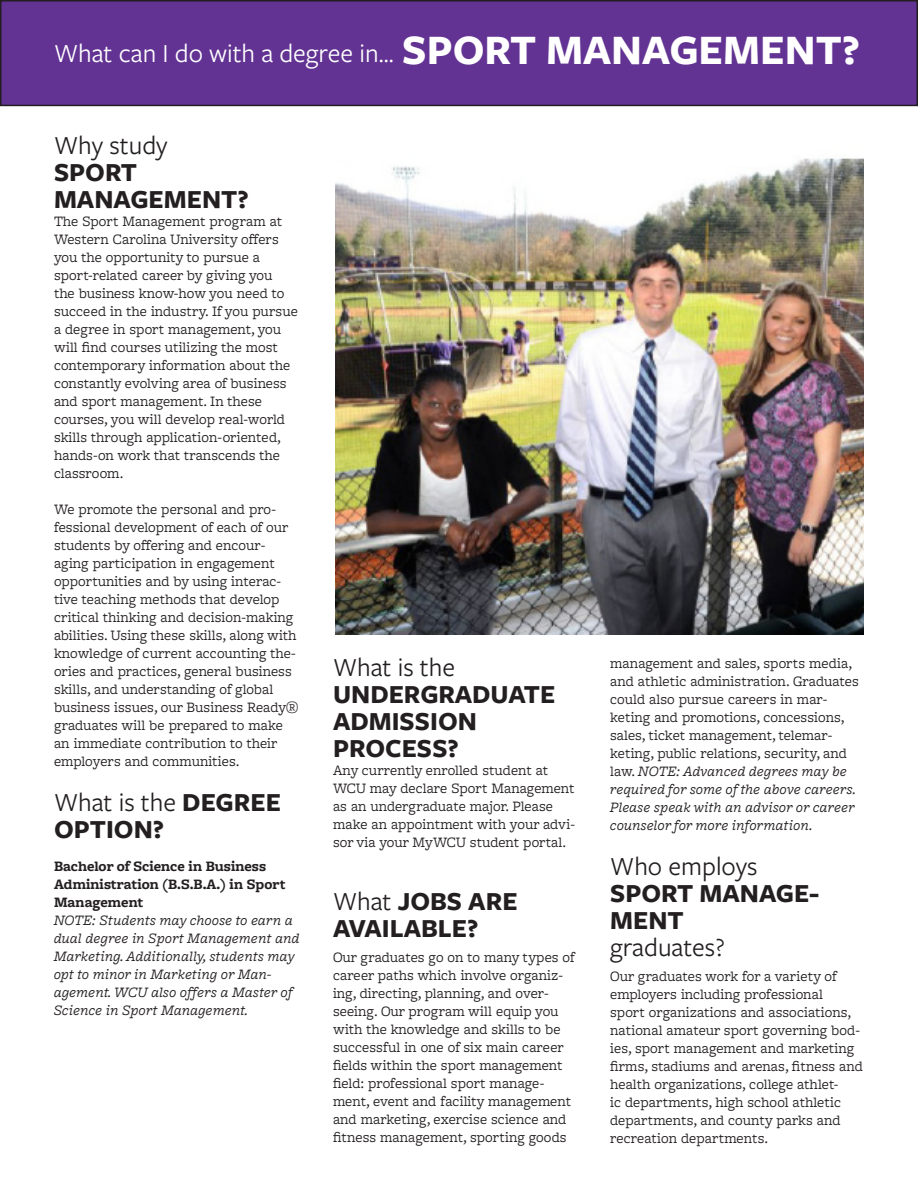
<style>
.page{position:relative;width:918px;height:1188px;background:#fff}
.page>*{position:absolute;margin:0;border:0;box-sizing:border-box;transform-origin:0 0}
.Body{font:700 43.5px "Freight Sans Pro";color:#fff}
.Section_Title{font:700 27px/27px "Freight Sans Pro";color:#231f20}
.Section_Title-2{font:27px "Freight Sans Pro";color:#231f20}
.t1{font:27px "Freight Sans Pro";color:#fff}
.New_Body{font:27px "Freight Sans Pro";color:#231f20}
.New_Body-2{font:15px/18px "Freight Macro Pro";color:#231f20}
.New_Body-3{font:italic 15px/18px "Freight Macro Pro";color:#231f20}
.New_Body-4{font:700 15px/18px "Freight Macro Pro";color:#231f20}
.s1{font-weight:400}
.s2{font-style:italic}
</style>
<div class="page">
<div style="left:1px;top:1px;width:916px;height:104px;background:#623393"></div>
<div style="left:0;top:0;width:918px;height:106px;border:2px solid #231f20"></div>
<img style="left:336px;top:158px;width:528px;height:477px">
<p class="t1" style="left:54px;top:35px;width:341px">What can I do with a degree in...</p>
<p class="Body" style="left:402px;top:20px;width:459px">SPORT MANAGEMENT?</p>
<p class="Section_Title-2" style="left:54px;top:128px;width:115px">Why study</p>
<p class="Section_Title" style="left:54px;top:158px;width:85px">SPORT</p>
<p class="Section_Title" style="left:54px;top:185px;width:196px">MANAGEMENT?</p>
<p class="New_Body-2" style="left:54px;top:212px;width:245px">The Sport Management program at Western Carolina University offers you the opportunity to pursue a sport-related career by giving you<br>the business know-how you need to succeed in the industry. If you pursue a degree in sport management, you will find courses utilizing the most contemporary information about the constantly evolving area of business and sport management. In these courses, you will develop real-world skills through application-oriented, hands-on work that transcends the classroom.</p>
<p class="New_Body-2" style="left:54px;top:500px;width:246px">We promote the personal and pro&shy;fessional development of each of our students by offering and encour&shy;aging participation in engagement opportunities and by using interac&shy;tive teaching methods that develop critical thinking and decision-making abilities. Using these skills, along with knowledge of current accounting the&shy;ories and practices, general business skills, and understanding of global business issues, our Business Ready® graduates will be prepared to make an immediate contribution to their employers and communities.</p>
<p class="Section_Title" style="left:54px;top:788px;width:228px"><span class="s1">What is the</span> DEGREE<br>OPTION?</p>
<p class="New_Body-4" style="left:54px;top:857px;width:233px">Bachelor of Science in Business<br>Administration (B.S.B.A.) in Sport<br>Management</p>
<p class="New_Body-3" style="left:54px;top:911px;width:247px">NOTE: Students may choose to earn a dual degree in Sport Management and Marketing. Additionally, students may opt to minor in Marketing or Man&shy;agement. WCU also offers a Master of Science in Sport Management.</p>
<p class="Section_Title-2" style="left:333px;top:649px;width:124px">What is the</p>
<p class="Section_Title" style="left:333px;top:679px;width:224px">UNDERGRADUATE<br>ADMISSION</p>
<p class="Section_Title" style="left:333px;top:733px;width:127px">PROCESS?</p>
<p class="New_Body-2" style="left:333px;top:760px;width:244px">Any currently enrolled student at WCU may declare Sport Management as an undergraduate major. Please make an appointment with your advi&shy;sor via your MyWCU student portal.</p>
<p class="Section_Title" style="left:333px;top:886px;width:186px"><span class="s1">What</span> JOBS ARE<br>AVAILABLE?</p>
<p class="New_Body-2" style="left:333px;top:948px;width:243px">Our graduates go on to many types of career paths which involve organiz&shy;ing, directing, planning, and over&shy;seeing. Our program will equip you with the knowledge and skills to be successful in one of six main career fields within the sport management field: professional sport manage&shy;ment, event and facility management and marketing, exercise science and fitness management, sporting goods</p>
<p class="New_Body-2" style="left:610px;top:654px;width:250px">management and sales, sports media, and athletic administration. Graduates could also pursue careers in mar&shy;keting and promotions, concessions, sales, ticket management, telemar&shy;keting, public relations, security, and law. <span class="s2">NOTE: Advanced degrees may be required for some of the above careers.<br>Please speak with an advisor or career counselor for more information.</span></p>
<p class="New_Body" style="left:610px;top:848px;width:149px">Who employs</p>
<p class="Section_Title" style="left:610px;top:879px;width:210px">SPORT MANAGE-<br>MENT</p>
<p class="Section_Title-2" style="left:610px;top:929px;width:116px">graduates?</p>
<p class="New_Body-2" style="left:610px;top:967px;width:254px">Our graduates work for a variety of employers including professional<br>sport organizations and associations, national amateur sport governing bod&shy;ies, sport management and marketing firms, stadiums and arenas, fitness and health organizations, college athlet-<br>ic departments, high school athletic departments, and county parks and recreation departments.</p>
</div>
